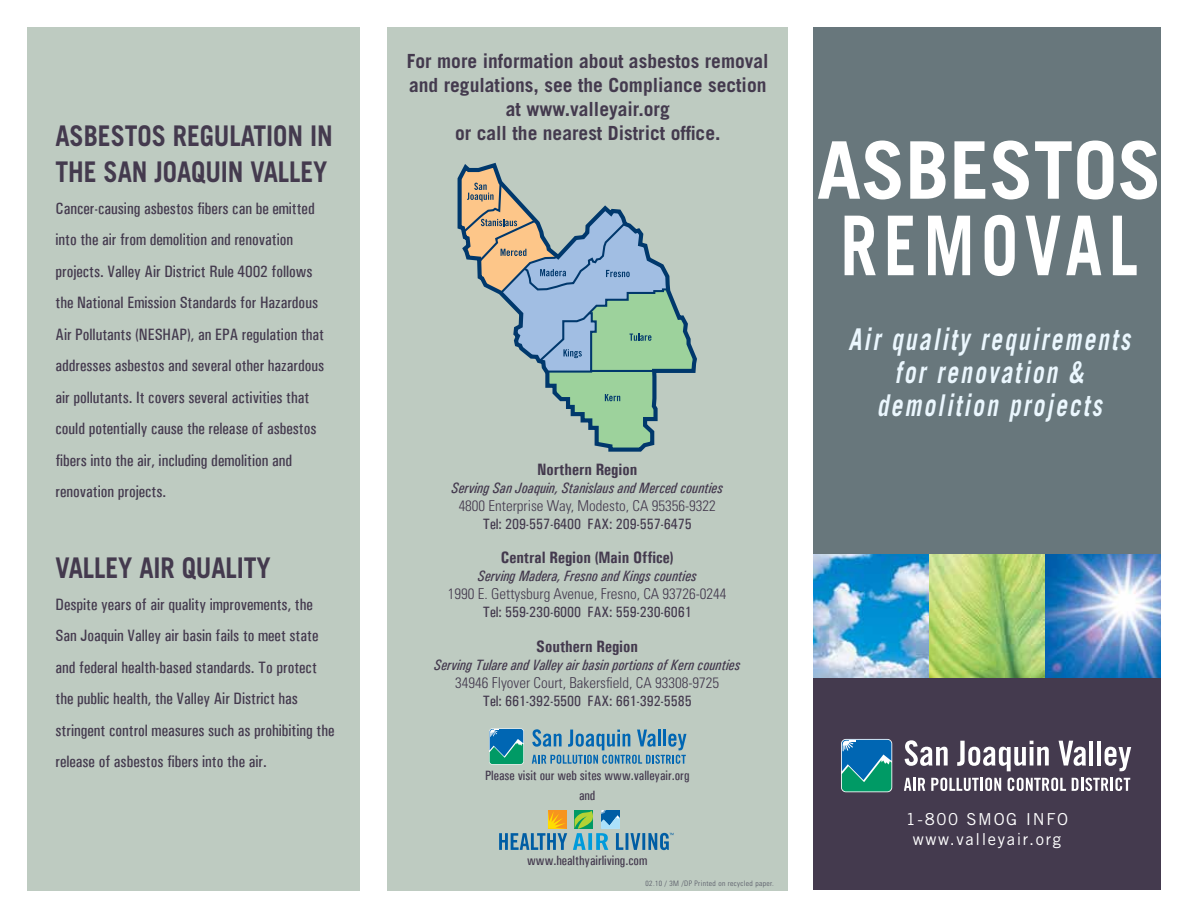
<style>
.page{position:relative;width:1188px;height:918px;background:#fff}
.page>*{position:absolute;margin:0;border:0;box-sizing:border-box;transform-origin:0 0}
.t1{font:700 82.5px "Trade Gothic LT Std";letter-spacing:.1em;color:#fff;scale:.8 1}
.t2{font:700 79.5px "Trade Gothic LT Std";color:#fff}
.t3{font:italic 700 30px/33px "Trade Gothic LT Std";color:#ebf7fe;text-align:center;scale:.77 1}
.t4{font:700 28.5px/36px "Trade Gothic LT Std";letter-spacing:-.005em;color:#443a4e;scale:.9 1}
.t5{font:700 19.5px/24px "Trade Gothic LT Std";color:#443a4e;text-align:center}
.t6{font:500 condensed 16.5px/31.5px "Univers";color:#443a4e}
.t7{font:700 condensed 16.5px "Univers";color:#443a4e}
.t8{font:16.5px/19.8px "Trade Gothic LT Std";letter-spacing:.1em;color:#fff;text-align:center}
.t9{font:italic 500 condensed 15px "Univers";color:#443a4e}
.t10{font:300 condensed 15px "Univers LT Std";color:#443a4e}
.t11{font:500 condensed 15px "Univers";color:#443a4e}
.t12{font:500 condensed 13.5px/19.5px "Univers";color:#443a4e;text-align:center}
.t13{font:300 condensed 7.5px "Univers LT Std";letter-spacing:.05em;color:#515361}
</style>
<div class="page">
<div style="left:387px;top:27px;width:401px;height:864px;background:#becbc1"></div>
<img style="left:1044px;top:553px;width:117px;height:125px">
<img style="left:929px;top:553px;width:115px;height:125px">
<img style="left:814px;top:553px;width:115px;height:125px">
<div style="left:814px;top:678px;width:347px;height:212px;background:#443a4e"></div>
<div style="left:814px;top:27px;width:347px;height:526px;background:#68777c"></div>
<div style="left:27px;top:27px;width:333px;height:864px;background:#becbc1"></div>
<svg style="left:532px;top:729px;width:154px;height:35px"></svg>
<div style="left:489px;top:728px;width:35px;height:37px;border:1px solid #fff;border-radius:3px"></div>
<svg style="left:490px;top:729px;width:33px;height:35px"></svg>
<svg style="left:499px;top:810px;width:68px;height:40px"></svg>
<svg style="left:573px;top:810px;width:101px;height:40px"></svg>
<svg style="left:905px;top:740px;width:43px;height:26px"></svg>
<svg style="left:957px;top:741px;width:92px;height:30px"></svg>
<svg style="left:1059px;top:741px;width:27px;height:25px"></svg>
<hr style="left:1090px;top:741px;width:3px;height:25px;background:#fff">
<hr style="left:1097px;top:741px;width:4px;height:25px;background:#fff">
<svg style="left:1105px;top:747px;width:26px;height:24px"></svg>
<svg style="left:904px;top:778px;width:21px;height:13px"></svg>
<svg style="left:931px;top:778px;width:70px;height:13px"></svg>
<svg style="left:1008px;top:778px;width:58px;height:13px"></svg>
<svg style="left:1072px;top:778px;width:58px;height:13px"></svg>
<div style="left:841px;top:739px;width:51px;height:53px;border:2px solid #fff;border-radius:4px"></div>
<svg style="left:842px;top:740px;width:49px;height:51px;background:#158899"></svg>
<svg style="left:459px;top:165px;width:236px;height:284px"></svg>
<h3 class="t4" style="left:56px;top:118px;width:310px">ASBESTOS REGULATION IN<br>THE SAN JOAQUIN VALLEY</h3>
<p class="t6" style="left:56px;top:193px;width:270px">Cancer-causing asbestos fibers can be emitted into the air from demolition and renovation projects. Valley Air District Rule 4002 follows the National Emission Standards for Hazardous Air Pollutants (NESHAP), an EPA regulation that addresses asbestos and several other hazardous air pollutants. It covers several activities that could potentially cause the release of asbestos fibers into the air, including demolition and renovation projects.</p>
<h3 class="t4" style="left:56px;top:550px;width:241px">VALLEY AIR QUALITY</h3>
<p class="t6" style="left:56px;top:589px;width:281px">Despite years of air quality improvements, the San Joaquin Valley air basin fails to meet state and federal health-based standards. To protect the public health, the Valley Air District has stringent control measures such as prohibiting the release of asbestos fibers into the air.</p>
<p class="t5" style="left:407px;top:49px;width:363px">For more information about asbestos removal and regulations, see the Compliance section at www.valleyair.org<br>or call the nearest District office.</p>
<p class="t7" style="left:537px;top:459px;width:102px">Northern Region</p>
<p class="t9" style="left:452px;top:479px;width:273px">Serving San Joaquin, Stanislaus and Merced counties</p>
<p class="t10" style="left:459px;top:497px;width:259px">4800 Enterprise Way, Modesto, CA 95356-9322</p>
<p class="t11" style="left:483px;top:515px;width:210px">Tel: 209-557-6400 FAX: 209-557-6475</p>
<p class="t7" style="left:501px;top:548px;width:174px">Central Region (Main Office)</p>
<p class="t9" style="left:478px;top:567px;width:220px">Serving Madera, Fresno and Kings counties</p>
<p class="t10" style="left:448px;top:585px;width:280px">1990 E. Gettysburg Avenue, Fresno, CA 93726-0244</p>
<p class="t11" style="left:483px;top:603px;width:210px">Tel: 559-230-6000 FAX: 559-230-6061</p>
<p class="t7" style="left:536px;top:636px;width:103px">Southern Region</p>
<p class="t9" style="left:434px;top:656px;width:307px">Serving Tulare and Valley air basin portions of Kern counties</p>
<p class="t10" style="left:455px;top:674px;width:266px">34946 Flyover Court, Bakersfield, CA 93308-9725</p>
<p class="t11" style="left:483px;top:692px;width:210px">Tel: 661-392-5500 FAX: 661-392-5585</p>
<p class="t12" style="left:485px;top:766px;width:206px">Please visit our web sites www.valleyair.org and</p>
<p class="t12" style="left:527px;top:850px;width:122px">www.healthyairliving.com</p>
<p class="t13" style="left:646px;top:878px;width:130px">02.10 / 3M /DP Printed on recycled paper.</p>
<h2 class="t2" style="left:817px;top:122px;width:346px">ASBESTOS</h2>
<h1 class="t1" style="left:840px;top:195px;width:373px">REMOVAL</h1>
<h3 class="t3" style="left:849px;top:323px;width:375px">Air quality requirements for renovation &amp; demolition projects</h3>
<p class="t8" style="left:906px;top:809px;width:164px">1-800 SMOG INFO www.valleyair.org</p>
</div>
